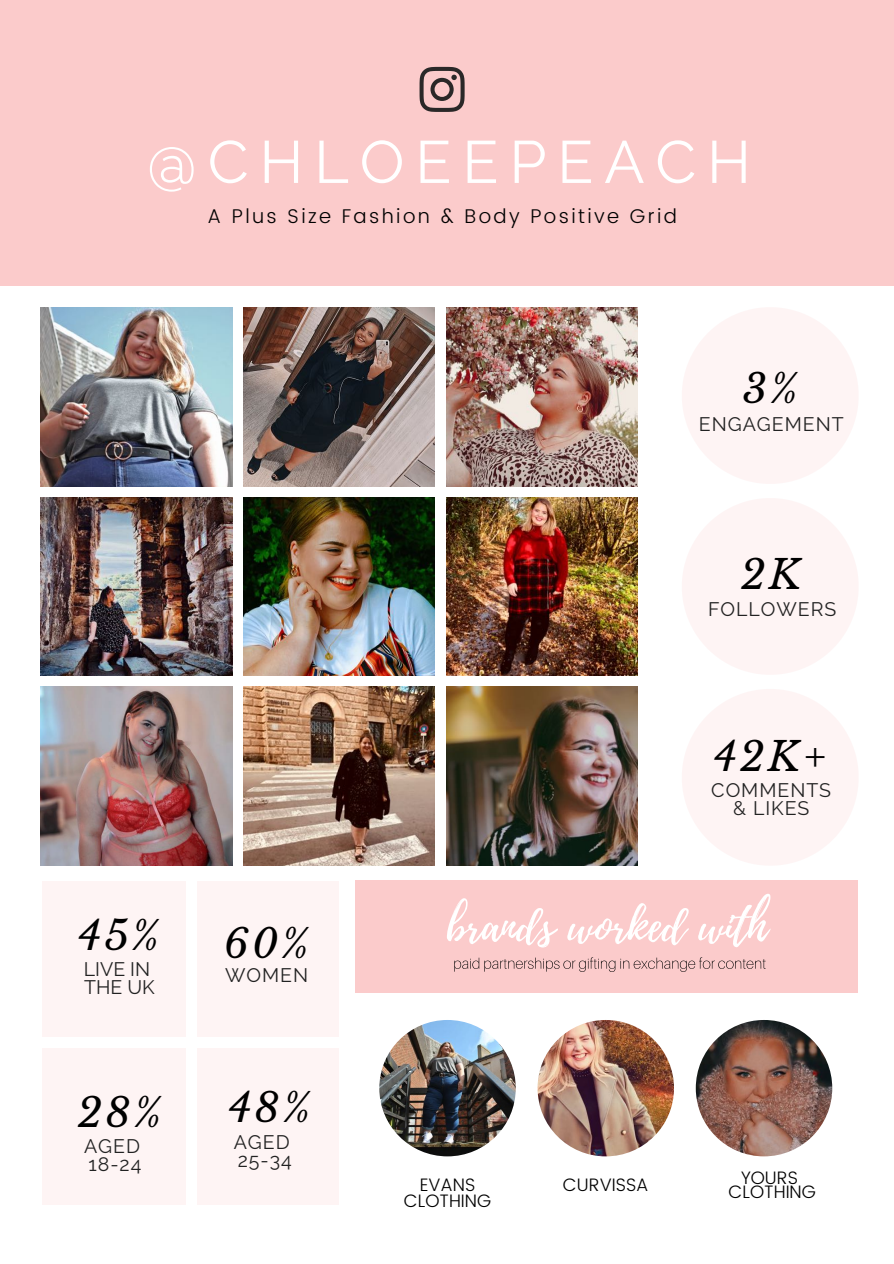
<style>
.page{position:relative;width:894px;height:1264px;background:#fff}
.page>*{position:absolute;margin:0;border:0;box-sizing:border-box;transform-origin:0 0}
.t1{font:59.55px "Raleway";letter-spacing:.18em;color:#fff}
.t2{font:italic 39.75px "Libre Baskerville";letter-spacing:.08em;color:#000}
.t3{font:300 19.8px "Poppins";letter-spacing:.12em;color:#000}
.t4{font:19.5px/18px "Raleway";letter-spacing:.05em;color:#222}
.t5{font:19.5px/18px "Raleway";color:#222}
.t6{font:300 18px/15.8px "Poppins";color:#000;text-align:center}
</style>
<div class="page">
<div style="left:196px;top:1047px;width:142px;height:157px;background:#fef4f4"></div>
<div style="left:196px;top:881px;width:142px;height:155px;background:#fef4f4"></div>
<div style="left:42px;top:1047px;width:143px;height:157px;background:#fef4f4"></div>
<div style="left:42px;top:881px;width:143px;height:155px;background:#fef4f4"></div>
<img style="left:41px;top:686px;width:191px;height:179px">
<img style="left:446px;top:307px;width:191px;height:179px">
<img style="left:243px;top:686px;width:192px;height:179px">
<img style="left:41px;top:497px;width:191px;height:178px">
<img style="left:446px;top:686px;width:191px;height:179px">
<img style="left:243px;top:497px;width:192px;height:178px">
<img style="left:41px;top:307px;width:191px;height:179px">
<img style="left:446px;top:497px;width:191px;height:178px">
<img style="left:243px;top:307px;width:192px;height:179px">
<svg style="left:682px;top:308px;width:176px;height:175px"></svg>
<div style="left:0;top:0;width:893px;height:285px;background:#fbcbcb"></div>
<svg style="left:419px;top:67px;width:45px;height:45px"></svg>
<svg style="left:682px;top:499px;width:176px;height:175px"></svg>
<svg style="left:682px;top:689px;width:176px;height:176px"></svg>
<div style="left:355px;top:880px;width:503px;height:112px;background:#fbcbcb"></div>
<img style="left:379px;top:1019px;width:136px;height:137px;border-radius:50%">
<img style="left:537px;top:1019px;width:136px;height:137px;border-radius:50%">
<img style="left:695px;top:1019px;width:137px;height:137px;border-radius:50%">
<svg style="left:447px;top:898px;width:111px;height:49px"></svg>
<svg style="left:567px;top:903px;width:122px;height:43px"></svg>
<svg style="left:698px;top:894px;width:72px;height:53px"></svg>
<svg style="left:454px;top:957px;width:311px;height:15px"></svg>
<h1 class="t1" style="left:147px;top:127px;width:605px">@CHLOEEPEACH</h1>
<p class="t3" style="left:207px;top:204px;width:471px">A Plus Size Fashion &amp; Body Positive Grid</p>
<h2 class="t2" style="left:742px;top:365px;width:56px">3%</h2>
<p class="t4" style="left:698px;top:415px;width:146px">ENGAGEMENT</p>
<h2 class="t2" style="left:740px;top:550px;width:62px">2K</h2>
<p class="t4" style="left:707px;top:600px;width:130px">FOLLOWERS</p>
<h2 class="t2" style="left:78px;top:911px;width:82px">45%</h2>
<p class="t5" style="left:84px;top:960px;width:72px">LIVE IN<br>THE UK</p>
<h2 class="t2" style="left:78px;top:1088px;width:85px">28%</h2>
<p class="t4" style="left:84px;top:1137px;width:59px">AGED<br>18-24</p>
<h2 class="t2" style="left:224px;top:919px;width:86px">60%</h2>
<p class="t4" style="left:225px;top:966px;width:85px">WOMEN</p>
<h2 class="t2" style="left:228px;top:1083px;width:83px">48%</h2>
<p class="t4" style="left:234px;top:1133px;width:59px">AGED<br>25-34</p>
<h2 class="t2" style="left:713px;top:732px;width:115px">42K+</h2>
<p class="t4" style="left:711px;top:781px;width:121px;text-align:center">COMMENTS &amp; LIKES</p>
<p class="t6" style="left:404px;top:1176px;width:89px">EVANS<br>CLOTHING</p>
<p class="t6" style="left:562px;top:1176px;width:87px">CURVISSA</p>
<p class="t6" style="left:728px;top:1170px;width:89px;line-height:14.7px">YOURS<br>CLOTHING</p>
</div>
